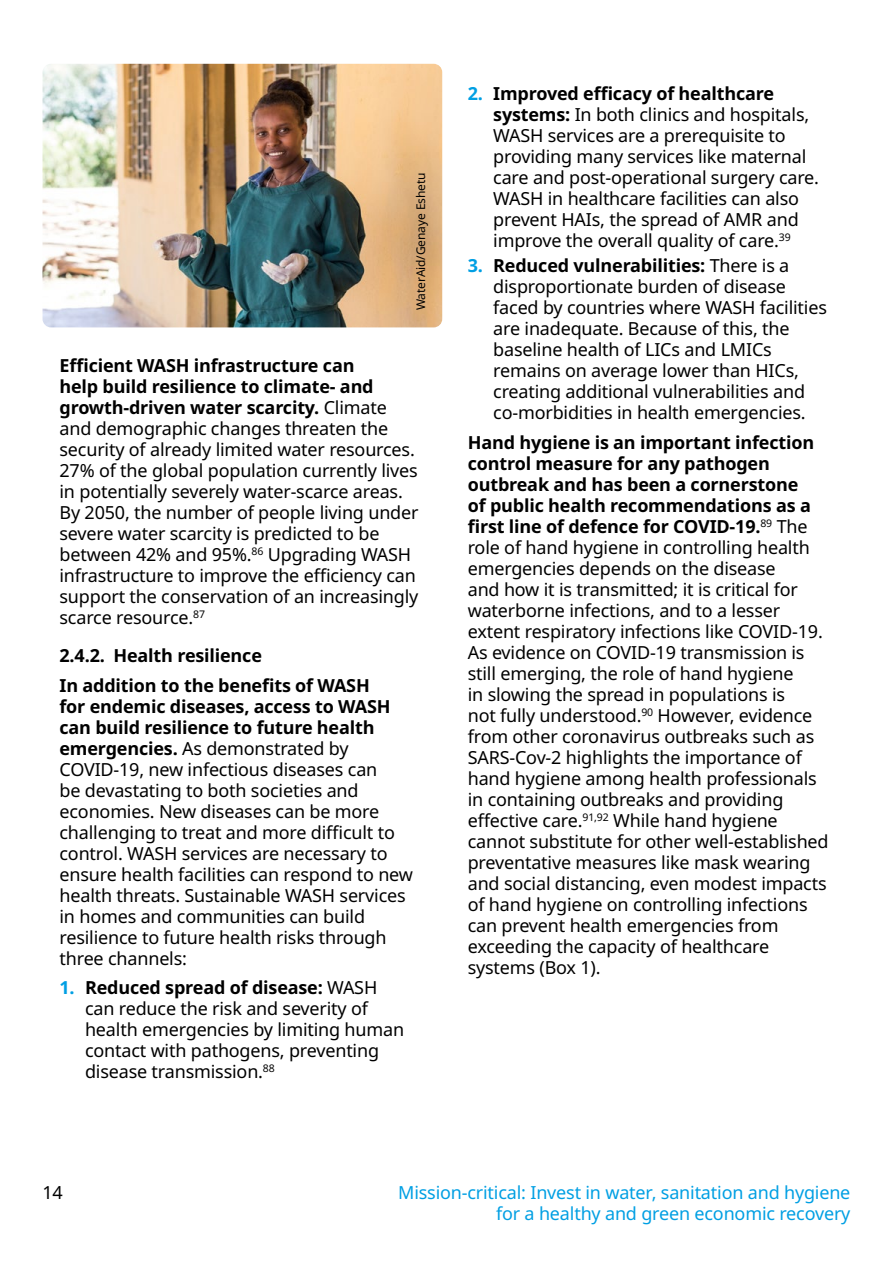
<style>
.page{position:relative;width:893px;height:1263px;background:#fff}
.page>*{position:absolute;margin:0;border:0;box-sizing:border-box;transform-origin:0 0}
.Body_text{font:18px/21px "Noto Sans";letter-spacing:-.01em;color:#000}
.Bullet_text{font:18px/21px "Noto Sans";letter-spacing:-.01em;color:#000}
.t1{font:18px/21px "Noto Sans";letter-spacing:-.01em;color:#009fe3;text-align:right}
.Sub_header{font:700 18px "Noto Sans";letter-spacing:-.01em;color:#000}
.Black_image_credit{font:12px "Noto Sans";letter-spacing:-.01em;color:#000}
.s1{font-weight:700}
.s2{font-weight:700;color:#009fe3}
</style>
<div class="page">
<img style="left:43px;top:64px;width:399px;height:263px">
<p class="Black_image_credit" style="left:412px;top:310px;width:139px;rotate:-90deg">WaterAid/Genaye Eshetu</p>
<p class="Body_text" style="left:60px;top:356px;width:361px"><span class="s1">Efficient WASH infrastructure can<br>help build resilience to climate- and growth‑driven water scarcity.</span> Climate and demographic changes threaten the security of already limited water resources.<br>27% of the global population currently lives in potentially severely water-scarce areas.<br>By 2050, the number of people living under severe water scarcity is predicted to be between 42% and 95%.<sup>86</sup> Upgrading WASH infrastructure to improve the efficiency can support the conservation of an increasingly scarce resource.<sup>87</sup></p>
<p class="Sub_header" style="left:60px;top:643px;width:204px">2.4.2. Health resilience</p>
<p class="Body_text" style="left:60px;top:675px;width:355px"><span class="s1">In addition to the benefits of WASH<br>for endemic diseases, access to WASH can build resilience to future health emergencies.</span> As demonstrated by COVID-19, new infectious diseases can<br>be devastating to both societies and economies. New diseases can be more challenging to treat and more difficult to control. WASH services are necessary to ensure health facilities can respond to new health threats. Sustainable WASH services in homes and communities can build resilience to future health risks through three channels:</p>
<p class="Bullet_text" style="left:85px;top:978px;width:321px;text-indent:-26px"><span class="s2">1.</span> <span class="s1">Reduced spread of disease:</span> WASH can reduce the risk and severity of health emergencies by limiting human contact with pathogens, preventing disease transmission.<sup>88</sup></p>
<p class="Bullet_text" style="left:493px;top:83px;width:327px;text-indent:-26px"><span class="s2">2.</span> <span class="s1">Improved efficacy of healthcare systems:</span> In both clinics and hospitals, WASH services are a prerequisite to providing many services like maternal care and post-operational surgery care.<br>WASH in healthcare facilities can also prevent HAIs, the spread of AMR and improve the overall quality of care.<sup>39</sup></p>
<p class="Bullet_text" style="left:493px;top:256px;width:335px;text-indent:-26px"><span class="s2">3.</span> <span class="s1">Reduced vulnerabilities:</span> There is a disproportionate burden of disease faced by countries where WASH facilities are inadequate. Because of this, the baseline health of LICs and LMICs remains on average lower than HICs, creating additional vulnerabilities and co‑morbidities in health emergencies.</p>
<p class="Body_text" style="left:468px;top:432px;width:362px"><span class="s1">Hand hygiene is an important infection control measure for any pathogen outbreak and has been a cornerstone<br>of public health recommendations as a first line of defence for COVID-19.</span><sup>89</sup> The role of hand hygiene in controlling health emergencies depends on the disease<br>and how it is transmitted; it is critical for waterborne infections, and to a lesser extent respiratory infections like COVID-19.<br>As evidence on COVID-19 transmission is still emerging, the role of hand hygiene<br>in slowing the spread in populations is<br>not fully understood.<sup>90</sup> However, evidence from other coronavirus outbreaks such as SARS-Cov-2 highlights the importance of hand hygiene among health professionals in containing outbreaks and providing effective care.<sup>91,92</sup> While hand hygiene cannot substitute for other well-established preventative measures like mask wearing and social distancing, even modest impacts of hand hygiene on controlling infections can prevent health emergencies from exceeding the capacity of healthcare systems (Box 1).</p>
<p class="Body_text" style="left:43px;top:1182px;width:22px">14</p>
<p class="t1" style="left:398px;top:1182px;width:454px">Mission-critical: Invest in water, sanitation and hygiene for a healthy and green economic recovery</p>
</div>
